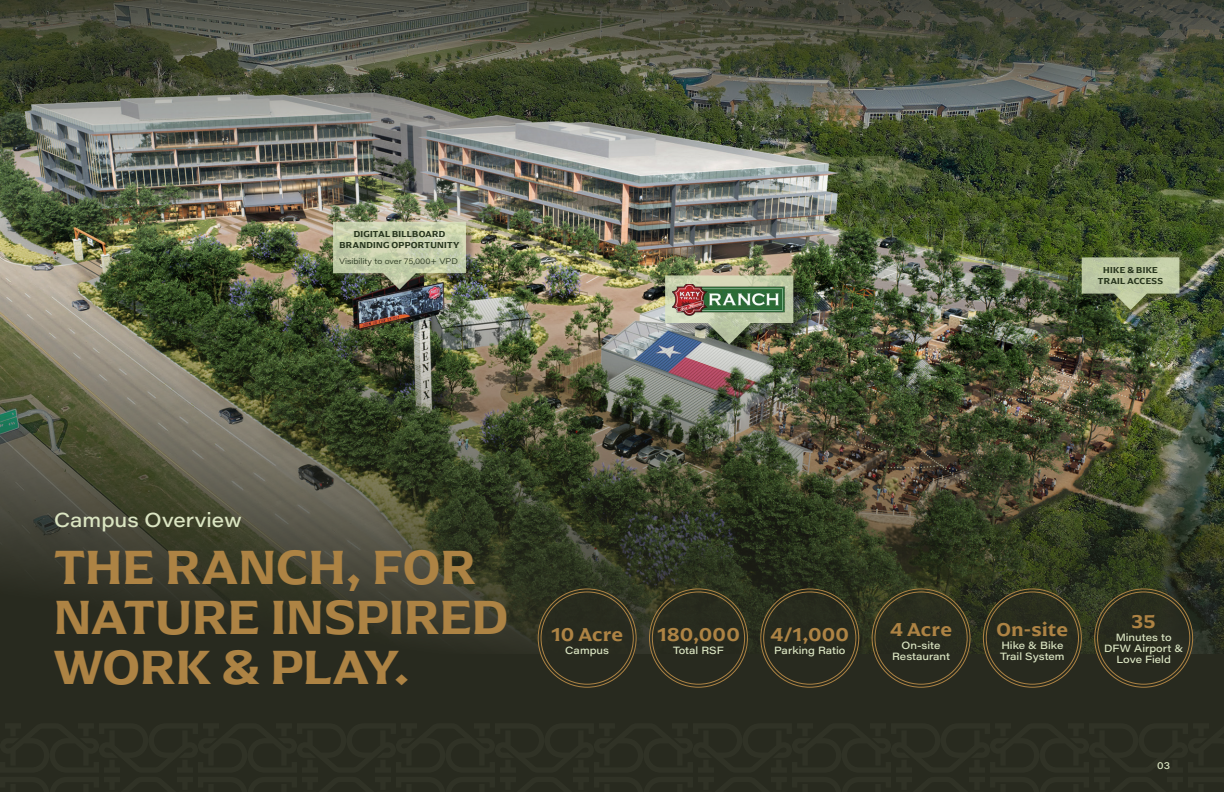
<style>
.page{position:relative;width:1224px;height:792px;background:#fff}
.page>*{position:absolute;margin:0;border:0;box-sizing:border-box;transform-origin:0 0}
.t1{font:600 50px/50px "Arpona";letter-spacing:.01em;color:#ad8344}
.t2{font:500 20px "Acumin Pro Wide";letter-spacing:.005em;color:#dbe5c2}
.t3{font:600 19.3px "Arpona";letter-spacing:.01em;color:#ad8344}
.t4{font:500 10.3px/11px "Acumin Pro Wide";color:#dbe5c2;text-align:center}
.t5{font:500 10px "Acumin Pro Wide";color:#dbe5c2}
.t6{font:600 9px/11px "Arpona";letter-spacing:.035em;color:#26341c;text-align:center}
.t7{font:300 8px "Acumin Pro Wide";color:#26341c}
</style>
<div class="page">
<img style="left:0;top:171px;width:1224px;height:483px">
<img style="left:0;top:0;width:1224px;height:171px">
<div style="left:0;top:654px;width:1224px;height:138px;background:#282a1f"></div>
<div style="left:667px;top:277px;width:139px;height:79px;background:#231f20;opacity:.4"></div>
<img style="left:665px;top:275px;width:128px;height:70px">
<img style="left:673px;top:284px;width:113px;height:31px">
<div style="left:1083px;top:259px;width:106px;height:60px;background:#231f20;opacity:.4"></div>
<svg style="left:1082px;top:257px;width:97px;height:53px;background:#9da983"></svg>
<svg style="left:650px;top:589px;width:97px;height:98px"></svg>
<div style="left:652px;top:592px;width:93px;height:92px;background:#282a1f;border-radius:50%"></div>
<svg style="left:761px;top:589px;width:98px;height:98px"></svg>
<div style="left:764px;top:592px;width:92px;height:92px;background:#282a1f;border-radius:50%"></div>
<svg style="left:872px;top:589px;width:98px;height:98px"></svg>
<div style="left:875px;top:592px;width:92px;height:92px;background:#282a1f;border-radius:50%"></div>
<svg style="left:983px;top:589px;width:98px;height:98px"></svg>
<div style="left:986px;top:592px;width:93px;height:92px;background:#282a1f;border-radius:50%"></div>
<svg style="left:1095px;top:589px;width:98px;height:98px"></svg>
<div style="left:1098px;top:592px;width:92px;height:92px;background:#282a1f;border-radius:50%"></div>
<svg style="left:538px;top:589px;width:98px;height:98px"></svg>
<div style="left:541px;top:592px;width:92px;height:92px;background:#282a1f;border-radius:50%"></div>
<div style="left:334px;top:223px;width:141px;height:75px;background:#231f20;opacity:.4"></div>
<img style="left:333px;top:222px;width:133px;height:68px">
<p class="t6" style="left:340px;top:229px;width:122px">DIGITAL BILLBOARD<br>BRANDING OPPORTUNITY</p>
<p class="t7" style="left:339px;top:256px;width:120px">Visibility to over 75,000+ VPD</p>
<p class="t6" style="left:1098px;top:264px;width:67px">HIKE &amp; BIKE<br>TRAIL ACCESS</p>
<p class="t2" style="left:54px;top:505px;width:189px">Campus Overview</p>
<p class="t1" style="left:54px;top:542px;width:456px">THE RANCH, FOR<br>NATURE INSPIRED<br>WORK &amp; PLAY.</p>
<p class="t3" style="left:551px;top:622px;width:74px">10 Acre</p>
<p class="t4" style="left:565px;top:644px;width:45px">Campus</p>
<p class="t3" style="left:657px;top:622px;width:84px">180,000</p>
<p class="t4" style="left:673px;top:644px;width:52px">Total RSF</p>
<p class="t3" style="left:770px;top:622px;width:80px">4/1,000</p>
<p class="t4" style="left:774px;top:644px;width:73px">Parking Ratio</p>
<p class="t3" style="left:890px;top:617px;width:64px">4 Acre</p>
<p class="t4" style="left:892px;top:639px;width:59px">On-site<br>Restaurant</p>
<p class="t3" style="left:997px;top:617px;width:73px">On-site</p>
<p class="t4" style="left:1000px;top:639px;width:66px;text-align:left">Hike &amp; Bike<br>Trail System</p>
<p class="t3" style="left:1132px;top:609px;width:26px">35</p>
<p class="t4" style="left:1104px;top:631px;width:81px">Minutes to<br>DFW Airport &amp;<br>Love Field</p>
<p class="t5" style="left:1157px;top:758px;width:14px">03</p>
</div>
